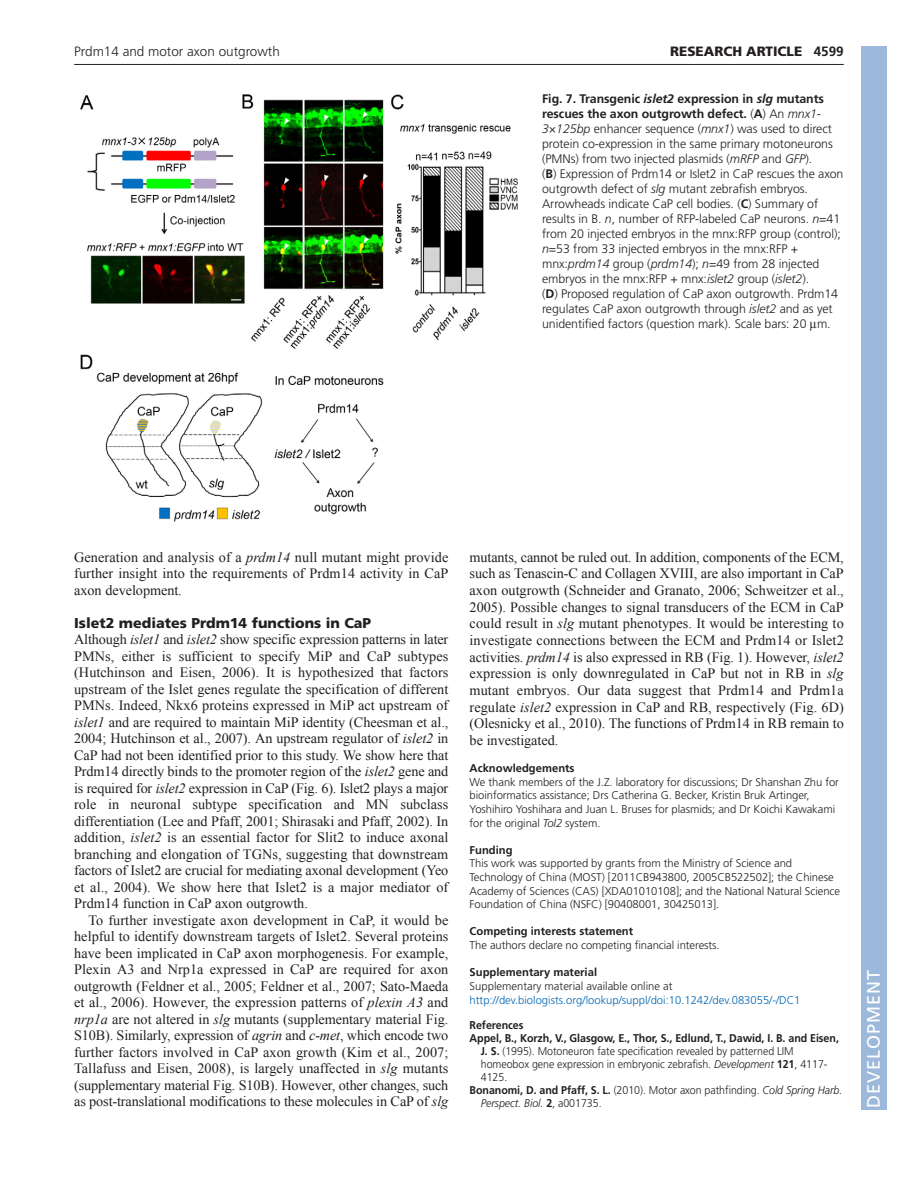
<style>
.page{position:relative;width:918px;height:1188px;background:#fff}
.page>*{position:absolute;margin:0;border:0;box-sizing:border-box;transform-origin:0 0}
.t1{font:18px "Frutiger LT Std";letter-spacing:.055em;color:#fff}
.t2{font:14.25px/16.5px "Times New Roman";letter-spacing:-.005em;color:#231f20;text-align:justify}
.t3{font:900 14.25px "Frutiger LT Std";color:#231f20}
.t4{font:300 13.5px "Frutiger";color:#231f20}
.t5{font:900 13.5px "Frutiger LT Std";color:#231f20}
.t6{font:300 12.3px/15px "Frutiger";letter-spacing:-.005em;color:#231f20}
.t7{font:300 11.25px/13.6px "Frutiger";letter-spacing:-.005em;color:#231f20}
.t8{font:300 11.25px "Frutiger";letter-spacing:-.005em;color:#231f20;scale:.95 1}
.t9{font:700 11.25px "Frutiger LT Std";color:#231f20}
.t10{font:300 11.25px "Frutiger";color:#0166b3}
.t11{font:700 11.25px "Frutiger";letter-spacing:-.005em;color:#231f20;scale:.95 1}
.t12{font:italic 300 11.25px "Frutiger";letter-spacing:-.005em;color:#231f20;scale:.95 1}
.t13{font:700 11.25px "Frutiger LT Std";color:#231f20;scale:.95 1}
.s1{font-weight:700}
.s2{font-weight:700;font-style:italic}
.s3{font-style:italic}
.s4{font-weight:700;font-style:normal}
.s5{font-style:normal}
</style>
<div class="page">
<hr style="left:74px;top:64px;width:770px;height:1px;background:#231f20">
<img style="left:80px;top:94px;width:438px;height:428px">
<div style="left:861px;top:46px;width:25px;height:1064px;background:#9cb9db"></div>
<p class="t4" style="left:74px;top:46px;width:207px">Prdm14 and motor axon outgrowth</p>
<p class="t5" style="left:670px;top:45px;width:175px">RESEARCH ARTICLE <span class="s1">4599</span></p>
<p class="t6" style="left:542px;top:92px;width:303px"><span class="s1">Fig. 7. Transgenic</span> <span class="s2">islet2</span> <span class="s1">expression in</span> <span class="s2">slg</span> <span class="s1">mutants rescues the axon outgrowth defect.</span> (<span class="s1">A</span>) An <span class="s3">mnx1- 3</span>×<span class="s3">125bp</span> enhancer sequence (<span class="s3">mnx1</span>) was used to direct protein co-expression in the same primary motoneurons (PMNs) from two injected plasmids (<span class="s3">mRFP</span> and <span class="s3">GFP</span>).<br>(<span class="s1">B</span>) Expression of Prdm14 or Islet2 in CaP rescues the axon outgrowth defect of <span class="s3">slg</span> mutant zebrafish embryos.<br>Arrowheads indicate CaP cell bodies. (<span class="s1">C</span>) Summary of results in B. <span class="s3">n</span>, number of RFP-labeled CaP neurons. <span class="s3">n</span>=41 from 20 injected embryos in the mnx:RFP group (control); <span class="s3">n</span>=53 from 33 injected embryos in the mnx:RFP + mnx:<span class="s3">prdm14</span> group (<span class="s3">prdm14</span>); <span class="s3">n</span>=49 from 28 injected embryos in the mnx:RFP + mnx:<span class="s3">islet2</span> group (<span class="s3">islet2</span>).<br>(<span class="s1">D</span>) Proposed regulation of CaP axon outgrowth. Prdm14 regulates CaP axon outgrowth through <span class="s3">islet2</span> and as yet unidentified factors (question mark). Scale bars: 20 m.</p>
<p class="t2" style="left:74px;top:549px;width:376px">Generation and analysis of a <span class="s3">prdm14</span> null mutant might provide further insight into the requirements of Prdm14 activity in CaP axon development.</p>
<p class="t3" style="left:74px;top:616px;width:299px">Islet2 mediates Prdm14 functions in CaP</p>
<p class="t2" style="left:74px;top:631px;width:376px">Although <span class="s3">islet1</span> and <span class="s3">islet2</span> show specific expression patterns in later PMNs, either is sufficient to specify MiP and CaP subtypes (Hutchinson and Eisen, 2006). It is hypothesized that factors upstream of the Islet genes regulate the specification of different PMNs. Indeed, Nkx6 proteins expressed in MiP act upstream of <span class="s3">islet1</span> and are required to maintain MiP identity (Cheesman et al., 2004; Hutchinson et al., 2007). An upstream regulator of <span class="s3">islet2</span> in CaP had not been identified prior to this study. We show here that Prdm14 directly binds to the promoter region of the <span class="s3">islet2</span> gene and is required for <span class="s3">islet2</span> expression in CaP (Fig. 6). Islet2 plays a major role in neuronal subtype specification and MN subclass differentiation (Lee and Pfaff, 2001; Shirasaki and Pfaff, 2002). In addition, <span class="s3">islet2</span> is an essential factor for Slit2 to induce axonal branching and elongation of TGNs, suggesting that downstream factors of Islet2 are crucial for mediating axonal development (Yeo et al., 2004). We show here that Islet2 is a major mediator of Prdm14 function in CaP axon outgrowth.</p>
<p class="t2" style="left:74px;top:912px;width:376px;text-indent:14px">To further investigate axon development in CaP, it would be helpful to identify downstream targets of Islet2. Several proteins have been implicated in CaP axon morphogenesis. For example, Plexin A3 and Nrp1a expressed in CaP are required for axon outgrowth (Feldner et al., 2005; Feldner et al., 2007; Sato-Maeda et al., 2006). However, the expression patterns of <span class="s3">plexin A3</span> and <span class="s3">nrp1a</span> are not altered in <span class="s3">slg</span> mutants (supplementary material Fig.<br>S10B). Similarly, expression of <span class="s3">agrin</span> and <span class="s3">c-met</span>, which encode two further factors involved in CaP axon growth (Kim et al., 2007; Tallafuss and Eisen, 2008), is largely unaffected in <span class="s3">slg</span> mutants (supplementary material Fig. S10B). However, other changes, such as post-translational modifications to these molecules in CaP of <span class="s3">slg</span></p>
<p class="t2" style="left:470px;top:549px;width:376px">mutants, cannot be ruled out. In addition, components of the ECM, such as Tenascin-C and Collagen XVIII, are also important in CaP axon outgrowth (Schneider and Granato, 2006; Schweitzer et al., 2005). Possible changes to signal transducers of the ECM in CaP could result in <span class="s3">slg</span> mutant phenotypes. It would be interesting to investigate connections between the ECM and Prdm14 or Islet2 activities. <span class="s3">prdm14</span> is also expressed in RB (Fig. 1). However, <span class="s3">islet2 </span>expression is only downregulated in CaP but not in RB in <span class="s3">slg </span>mutant embryos. Our data suggest that Prdm14 and Prdm1a regulate <span class="s3">islet2</span> expression in CaP and RB, respectively (Fig. 6D) (Olesnicky et al., 2010). The functions of Prdm14 in RB remain to be investigated.</p>
<p class="t9" style="left:470px;top:764px;width:106px">Acknowledgements</p>
<p class="t7" style="left:470px;top:776px;width:371px">We thank members of the J.Z. laboratory for discussions; Dr Shanshan Zhu for bioinformatics assistance; Drs Catherina G. Becker, Kristin Bruk Artinger, Yoshihiro Yoshihara and Juan L. Bruses for plasmids; and Dr Koichi Kawakami for the original <span class="s3">Tol2</span> system.</p>
<p class="t9" style="left:470px;top:845px;width:45px">Funding</p>
<p class="t7" style="left:470px;top:858px;width:372px">This work was supported by grants from the Ministry of Science and Technology of China (MOST) [2011CB943800, 2005CB522502]; the Chinese Academy of Sciences (CAS) [XDA01010108]; and the National Natural Science Foundation of China (NSFC) [90408001, 30425013].</p>
<p class="t9" style="left:470px;top:927px;width:165px">Competing interests statement</p>
<p class="t7" style="left:470px;top:939px;width:252px">The authors declare no competing financial interests.</p>
<p class="t9" style="left:470px;top:968px;width:129px">Supplementary material</p>
<p class="t7" style="left:470px;top:980px;width:205px">Supplementary material available online at</p>
<p class="t10" style="left:470px;top:995px;width:332px">http://dev.biologists.org/lookup/suppl/doi:10.1242/dev.083055/-/DC1</p>
<p class="t13" style="left:470px;top:1021px;width:58px">References</p>
<p class="t11" style="left:470px;top:1034px;width:390px">Appel, B., Korzh, V., Glasgow, E., Thor, S., Edlund, T., Dawid, I. B. and Eisen,</p>
<p class="t8" style="left:481px;top:1047px;width:331px"><span class="s1">J. S.</span> (1995). Motoneuron fate specification revealed by patterned LIM</p>
<p class="t8" style="left:481px;top:1059px;width:366px">homeobox gene expression in embryonic zebrafish. <span class="s3">Development</span> <span class="s1">121</span>, 4117-</p>
<p class="t8" style="left:481px;top:1072px;width:29px">4125.</p>
<p class="t8" style="left:470px;top:1085px;width:394px"><span class="s1">Bonanomi, D. and Pfaff, S. L.</span> (2010). Motor axon pathfinding. <span class="s3">Cold Spring Harb.</span></p>
<p class="t12" style="left:481px;top:1098px;width:129px">Perspect. Biol. <span class="s4">2</span><span class="s5">, a001735.</span></p>
<p class="t1" style="left:863px;top:1108px;width:140px;rotate:-90deg">DEVELOPMENT</p>
</div>
